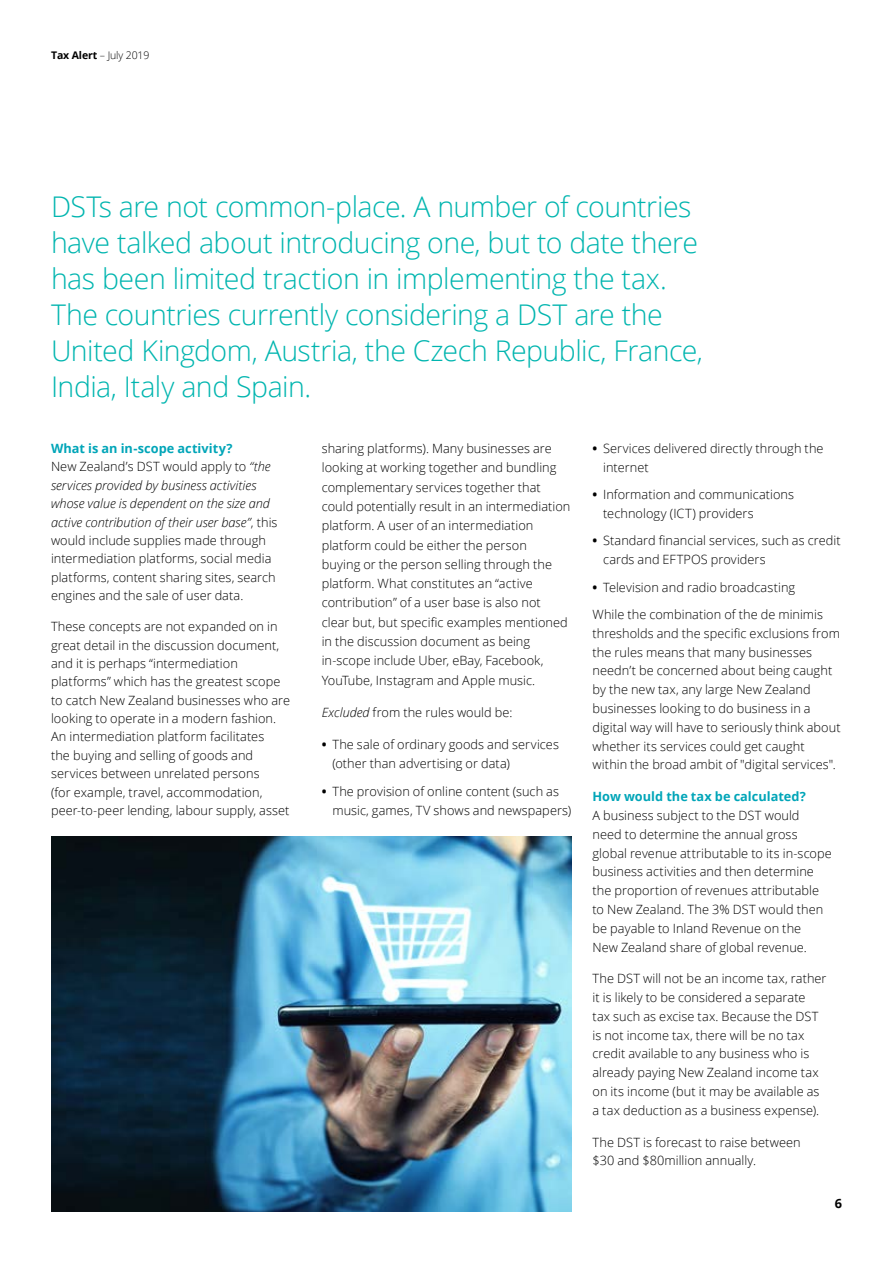
<style>
.page{position:relative;width:893px;height:1263px;background:#fff}
.page>*{position:absolute;margin:0;border:0;box-sizing:border-box;transform-origin:0 0}
.t1{font:300 28.5px/36px "Open Sans";letter-spacing:-.015em;color:#00b5af}
.t2{font:300 12.75px/18.8px "Open Sans";letter-spacing:.005em;color:#000}
.t3{font:700 12.75px "Open Sans";color:#00a5b8}
.t4{font:700 12.75px "Open Sans";color:#000}
.t5{font:300 10.5px "Open Sans";letter-spacing:-.01em;color:#000}
.s1{font-weight:700}
.s2{font-weight:700;color:#00a5b8}
.s3{font-style:italic}
</style>
<div class="page">
<img style="left:51px;top:836px;width:520px;height:376px">
<p class="t5" style="left:51px;top:48px;width:100px"><span class="s1">Tax Alert</span> – July 2019</p>
<p class="t1" style="left:51px;top:188px;width:653px">DSTs are not common-place. A number of countries have talked about introducing one, but to date there has been limited traction in implementing the tax.<br>The countries currently considering a DST are the United Kingdom, Austria, the Czech Republic, France, India, Italy and Spain.</p>
<p class="t2" style="left:51px;top:439px;width:228px;line-height:18.3px"><span class="s2">What is an in-scope activity?<br></span>New Zealand’s DST would apply to <span class="s3">“the services provided by business activities whose value is dependent on the size and active contribution of their user base”</span>, this would include supplies made through intermediation platforms, social media platforms, content sharing sites, search engines and the sale of user data.</p>
<p class="t2" style="left:51px;top:617px;width:240px;line-height:18.3px">These concepts are not expanded on in great detail in the discussion document, and it is perhaps “intermediation platforms” which has the greatest scope to catch New Zealand businesses who are looking to operate in a modern fashion.<br>An intermediation platform facilitates<br>the buying and selling of goods and services between unrelated persons<br>(for example, travel, accommodation, peer-to-peer lending, labour supply, asset</p>
<p class="t2" style="left:322px;top:438px;width:250px;line-height:19.4px">sharing platforms). Many businesses are looking at working together and bundling complementary services together that could potentially result in an intermediation platform. A user of an intermediation platform could be either the person<br>buying or the person selling through the platform. What constitutes an “active contribution” of a user base is also not clear but, but specific examples mentioned in the discussion document as being in-scope include Uber, eBay, Facebook, YouTube, Instagram and Apple music.</p>
<p class="t2" style="left:322px;top:702px;width:192px"><span class="s3">Excluded</span> from the rules would be:</p>
<p class="t2" style="left:332px;top:734px;width:228px;line-height:19.4px;text-indent:-11px"><span class="s1">•</span> The sale of ordinary goods and services (other than advertising or data)</p>
<p class="t2" style="left:332px;top:781px;width:240px;line-height:19.4px;text-indent:-11px"><span class="s1">•</span> The provision of online content (such as music, games, TV shows and newspapers)</p>
<p class="t2" style="left:603px;top:439px;width:222px;text-indent:-11px"><span class="s1">•</span> Services delivered directly through the internet</p>
<p class="t2" style="left:603px;top:485px;width:193px;text-indent:-11px"><span class="s1">•</span> Information and communications technology (ICT) providers</p>
<p class="t2" style="left:603px;top:531px;width:239px;text-indent:-11px"><span class="s1">•</span> Standard financial services, such as credit cards and EFTPOS providers</p>
<p class="t2" style="left:592px;top:573px;width:232px;line-height:27.3px"><span class="s1">•</span> Television and radio broadcasting<br>While the combination of the de minimis</p>
<p class="t2" style="left:592px;top:623px;width:250px">thresholds and the specific exclusions from the rules means that many businesses needn’t be concerned about being caught by the new tax, any large New Zealand businesses looking to do business in a digital way will have to seriously think about whether its services could get caught within the broad ambit of "digital services".</p>
<p class="t3" style="left:592px;top:787px;width:215px">How would the tax be calculated?</p>
<p class="t2" style="left:592px;top:805px;width:241px">A business subject to the DST would need to determine the annual gross global revenue attributable to its in-scope business activities and then determine the proportion of revenues attributable to New Zealand. The 3% DST would then be payable to Inland Revenue on the<br>New Zealand share of global revenue.</p>
<p class="t2" style="left:592px;top:969px;width:236px">The DST will not be an income tax, rather it is likely to be considered a separate<br>tax such as excise tax. Because the DST is not income tax, there will be no tax credit available to any business who is already paying New Zealand income tax on its income (but it may be available as a tax deduction as a business expense).</p>
<p class="t2" style="left:592px;top:1132px;width:210px">The DST is forecast to raise between $30 and $80million annually.</p>
<p class="t4" style="left:835px;top:1195px;width:9px">6</p>
</div>
